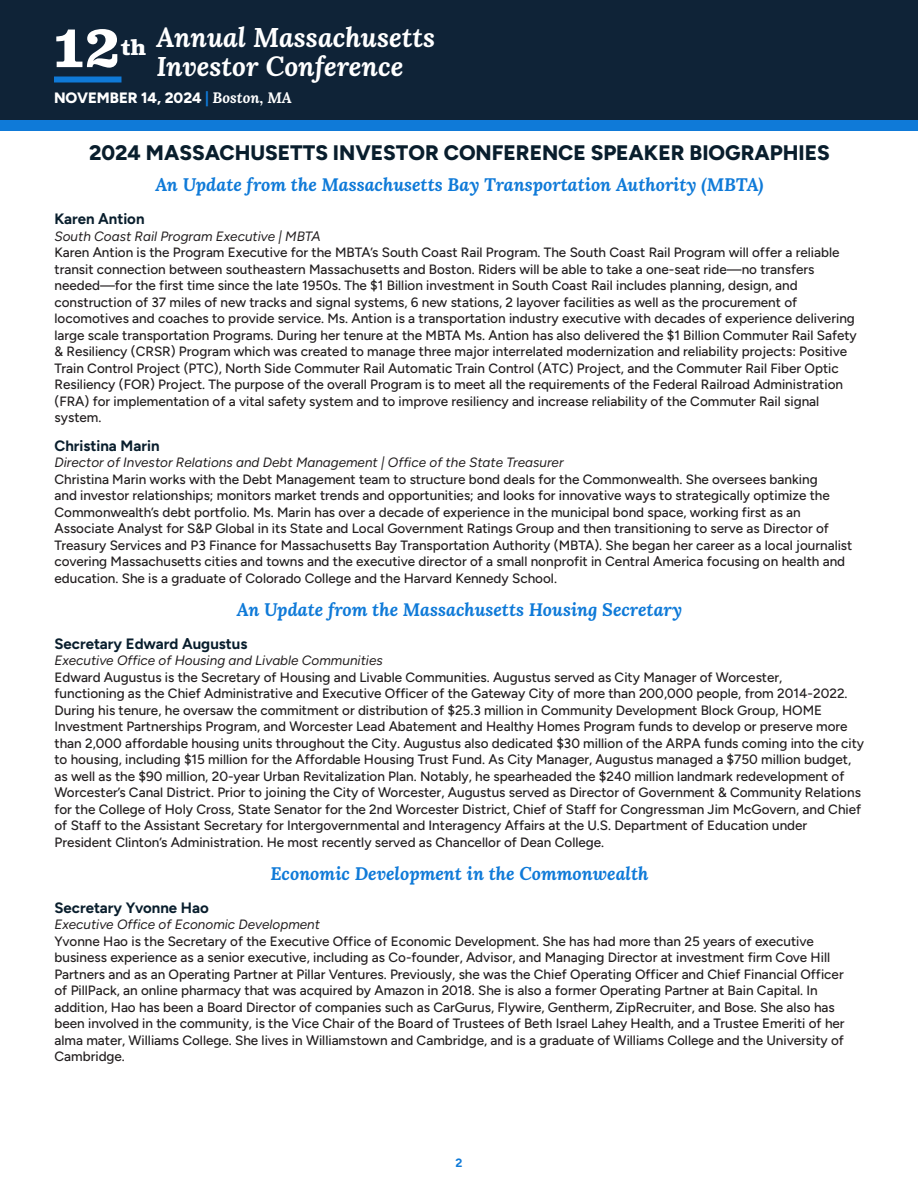
<style>
.page{position:relative;width:918px;height:1188px;background:#fff}
.page>*{position:absolute;margin:0;border:0;box-sizing:border-box;transform-origin:0 0}
.t1{font:700 54px "Clarendon Text Pro";color:#fff}
.t2{font:italic 700 27px/28.5px "Lora";color:#fff;text-align:center}
.t3{font:800 21px "Figtree";color:#091e2d}
.t4{font:italic 700 18px "Lora";color:#0f7ad8}
.t5{font:700 15px "Figtree";color:#091e2d}
.t6{font:800 15px "Figtree";color:#fff}
.t7{font:500 13.5px/16.5px "Figtree";color:#231f20}
.t8{font:italic 13.5px "Figtree";color:#231f20}
.t9{font:700 12px "Figtree";color:#0f7ad8}
.s1{color:#0f7ad8}
.s2{font-family:"Lora";font-weight:700;font-style:italic}
</style>
<div class="page">
<div style="left:0;top:0;width:918px;height:125px;background:#0f2337"></div>
<div style="left:54px;top:76px;width:68px;height:6px;background:#0f7ad8"></div>
<div style="left:0;top:120px;width:918px;height:11px;background:#0f7ad8"></div>
<h1 class="t1" style="left:54px;top:16px;width:68px">12</h1>
<h2 class="t2" style="left:121px;top:23px;width:316px"><sub>th</sub> Annual Massachusetts<br>Investor Conference</h2>
<p class="t6" style="left:54px;top:89px;width:239px">NOVEMBER 14, 2024 <span class="s1">|</span> <span class="s2">Boston, MA</span></p>
<h3 class="t3" style="left:89px;top:140px;width:742px">2024 MASSACHUSETTS INVESTOR CONFERENCE SPEAKER BIOGRAPHIES</h3>
<p class="t4" style="left:155px;top:172px;width:610px">An Update from the Massachusetts Bay Transportation Authority (MBTA)</p>
<p class="t5" style="left:54px;top:210px;width:92px">Karen Antion</p>
<p class="t8" style="left:54px;top:229px;width:268px">South Coast Rail Program Executive | MBTA</p>
<p class="t7" style="left:54px;top:244px;width:787px">Karen Antion is the Program Executive for the MBTA’s South Coast Rail Program. The South Coast Rail Program will offer a reliable transit connection between southeastern Massachusetts and Boston. Riders will be able to take a one-seat ride—no transfers</p>
<p class="t7" style="left:54px;top:277px;width:745px">needed—for the first time since the late 1950s. The $1 Billion investment in South Coast Rail includes planning, design, and</p>
<p class="t7" style="left:54px;top:294px;width:744px">construction of 37 miles of new tracks and signal systems, 6 new stations, 2 layover facilities as well as the procurement of</p>
<p class="t7" style="left:54px;top:310px;width:804px">locomotives and coaches to provide service. Ms. Antion is a transportation industry executive with decades of experience delivering large scale transportation Programs. During her tenure at the MBTA Ms. Antion has also delivered the $1 Billion Commuter Rail Safety &amp; Resiliency (CRSR) Program which was created to manage three major interrelated modernization and reliability projects: Positive Train Control Project (PTC), North Side Commuter Rail Automatic Train Control (ATC) Project, and the Commuter Rail Fiber Optic Resiliency (FOR) Project. The purpose of the overall Program is to meet all the requirements of the Federal Railroad Administration (FRA) for implementation of a vital safety system and to improve resiliency and increase reliability of the Commuter Rail signal</p>
<p class="t7" style="left:54px;top:409px;width:48px">system.</p>
<p class="t5" style="left:54px;top:437px;width:107px">Christina Marin</p>
<p class="t8" style="left:54px;top:455px;width:511px">Director of Investor Relations and Debt Management | Office of the State Treasurer</p>
<p class="t7" style="left:54px;top:471px;width:765px">Christina Marin works with the Debt Management team to structure bond deals for the Commonwealth. She oversees banking</p>
<p class="t7" style="left:54px;top:487px;width:777px">and investor relationships; monitors market trends and opportunities; and looks for innovative ways to strategically optimize the</p>
<p class="t7" style="left:54px;top:504px;width:748px">Commonwealth’s debt portfolio. Ms. Marin has over a decade of experience in the municipal bond space, working first as an</p>
<p class="t7" style="left:54px;top:520px;width:799px">Associate Analyst for S&amp;P Global in its State and Local Government Ratings Group and then transitioning to serve as Director of Treasury Services and P3 Finance for Massachusetts Bay Transportation Authority (MBTA). She began her career as a local journalist covering Massachusetts cities and towns and the executive director of a small nonprofit in Central America focusing on health and education. She is a graduate of Colorado College and the Harvard Kennedy School.</p>
<p class="t4" style="left:237px;top:597px;width:447px">An Update from the Massachusetts Housing Secretary</p>
<p class="t5" style="left:54px;top:635px;width:194px">Secretary Edward Augustus</p>
<p class="t8" style="left:54px;top:653px;width:330px">Executive Office of Housing and Livable Communities</p>
<p class="t7" style="left:54px;top:669px;width:729px">Edward Augustus is the Secretary of Housing and Livable Communities. Augustus served as City Manager of Worcester,</p>
<p class="t7" style="left:54px;top:685px;width:811px">functioning as the Chief Administrative and Executive Officer of the Gateway City of more than 200,000 people, from 2014-2022.<br>During his tenure, he oversaw the commitment or distribution of $25.3 million in Community Development Block Group, HOME Investment Partnerships Program, and Worcester Lead Abatement and Healthy Homes Program funds to develop or preserve more than 2,000 affordable housing units throughout the City. Augustus also dedicated $30 million of the ARPA funds coming into the city to housing, including $15 million for the Affordable Housing Trust Fund. As City Manager, Augustus managed a $750 million budget, as well as the $90 million, 20-year Urban Revitalization Plan. Notably, he spearheaded the $240 million landmark redevelopment of Worcester’s Canal District. Prior to joining the City of Worcester, Augustus served as Director of Government &amp; Community Relations for the College of Holy Cross, State Senator for the 2nd Worcester District, Chief of Staff for Congressman Jim McGovern, and Chief of Staff to the Assistant Secretary for Intergovernmental and Interagency Affairs at the U.S. Department of Education under</p>
<p class="t7" style="left:54px;top:834px;width:551px">President Clinton’s Administration. He most recently served as Chancellor of Dean College.</p>
<p class="t4" style="left:271px;top:861px;width:379px">Economic Development in the Commonwealth</p>
<p class="t5" style="left:54px;top:899px;width:156px">Secretary Yvonne Hao</p>
<p class="t8" style="left:54px;top:917px;width:267px">Executive Office of Economic Development</p>
<p class="t7" style="left:54px;top:933px;width:761px">Yvonne Hao is the Secretary of the Executive Office of Economic Development. She has had more than 25 years of executive</p>
<p class="t7" style="left:54px;top:949px;width:777px">business experience as a senior executive, including as Co-founder, Advisor, and Managing Director at investment firm Cove Hill</p>
<p class="t7" style="left:54px;top:966px;width:791px">Partners and as an Operating Partner at Pillar Ventures. Previously, she was the Chief Operating Officer and Chief Financial Officer</p>
<p class="t7" style="left:54px;top:982px;width:765px">of PillPack, an online pharmacy that was acquired by Amazon in 2018. She is also a former Operating Partner at Bain Capital. In</p>
<p class="t7" style="left:54px;top:999px;width:792px">addition, Hao has been a Board Director of companies such as CarGurus, Flywire, Gentherm, ZipRecruiter, and Bose. She also has been involved in the community, is the Vice Chair of the Board of Trustees of Beth Israel Lahey Health, and a Trustee Emeriti of her alma mater, Williams College. She lives in Williamstown and Cambridge, and is a graduate of Williams College and the University of Cambridge.</p>
<p class="t9" style="left:456px;top:1156px;width:8px">2</p>
</div>
